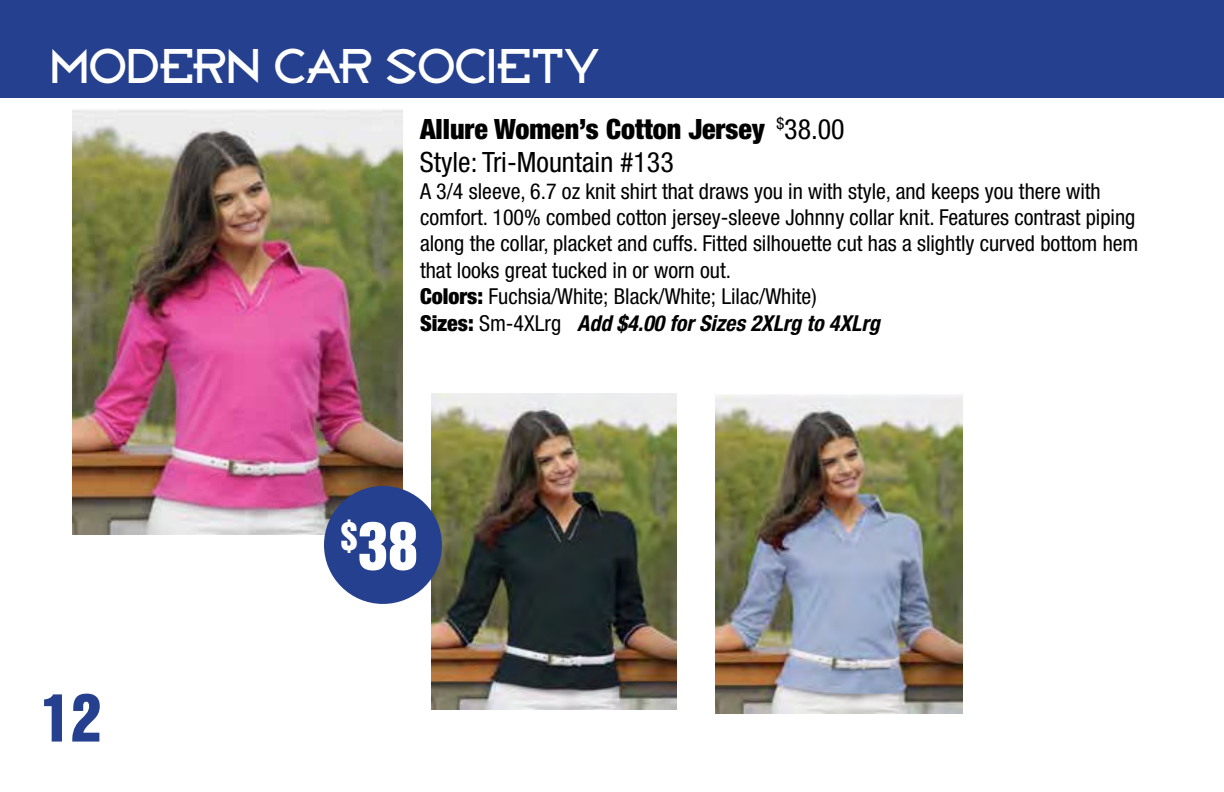
<style>
.page{position:relative;width:1224px;height:792px;background:#fff}
.page>*{position:absolute;margin:0;border:0;box-sizing:border-box;transform-origin:0 0}
.t1{font:60px "Helvetica Inserat";color:#fff}
.t2{font:60px "Helvetica Inserat";color:#25408f}
.t3{font:48px "Broadband ICG";color:#fff}
.t4{font:condensed 28px/33.6px "Helvetica Neue";color:#000}
.t5{font:condensed 22px/26.4px "Helvetica Neue";color:#000}
.s1{font-weight:900}
.s2{font-weight:700;font-style:italic}
</style>
<div class="page">
<div style="left:0;top:0;width:1224px;height:98px;background:#25408f"></div>
<img style="left:72px;top:110px;width:330px;height:424px">
<img style="left:432px;top:394px;width:244px;height:316px">
<img style="left:715px;top:394px;width:248px;height:320px">
<div style="left:325px;top:487px;width:116px;height:116px;background:#25408f;border-radius:50%"></div>
<div style="left:324px;top:486px;width:118px;height:118px;border:2px solid #25408f;border-radius:50%"></div>
<h2 class="t3" style="left:50px;top:37px;width:551px">MODERN CAR SOCIETY</h2>
<p class="t4" style="left:420px;top:112px;width:426px"><span class="s1">Allure Women’s Cotton Jersey</span> <sup>$</sup>38.00<br>Style: Tri-Mountain #133</p>
<p class="t5" style="left:420px;top:178px;width:720px">A 3/4 sleeve, 6.7 oz knit shirt that draws you in with style, and keeps you there with comfort. 100% combed cotton jersey-sleeve Johnny collar knit. Features contrast piping along the collar, placket and cuffs. Fitted silhouette cut has a slightly curved bottom hem that looks great tucked in or worn out.<br><span class="s1">Colors:</span> Fuchsia/White; Black/White; Lilac/White)<br><span class="s1">Sizes:</span> Sm-4XLrg <span class="s2">Add $4.00 for Sizes 2XLrg to 4XLrg</span></p>
<h1 class="t2" style="left:41px;top:682px;width:61px">12</h1>
<h1 class="t1" style="left:341px;top:510px;width:79px"><sup>$</sup>38</h1>
</div>
